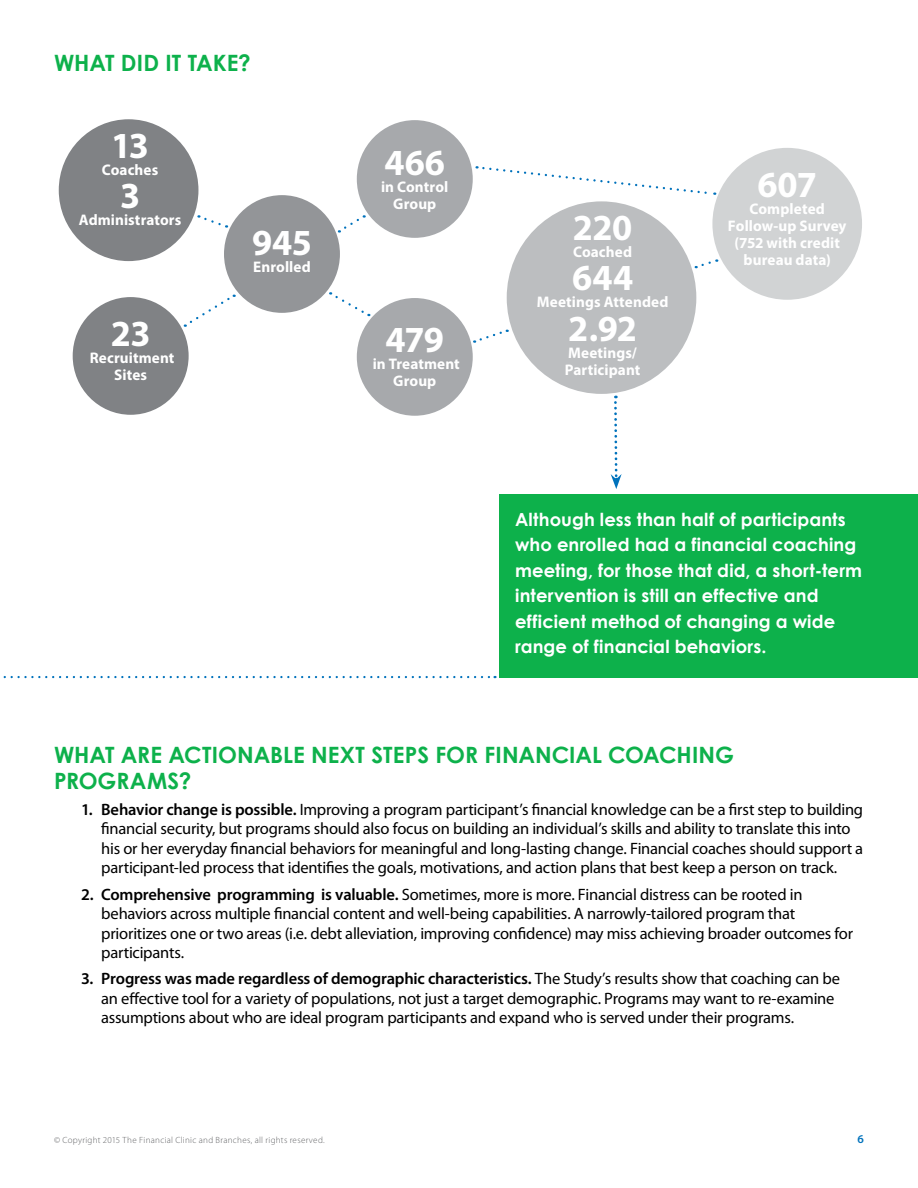
<style>
.page{position:relative;width:918px;height:1188px;background:#fff}
.page>*{position:absolute;margin:0;border:0;box-sizing:border-box;transform-origin:0 0}
.t1{font:700 36.9px "Myriad Pro";letter-spacing:-.015em;color:#fff}
.t2{font:700 22.5px/25.5px "Century Gothic";color:#0db14b}
.t3{font:700 18px/25.5px "Century Gothic";letter-spacing:.005em;color:#fff}
.t4{font:16.5px/19.5px "Myriad Pro";letter-spacing:-.015em;color:#000}
.t5{font:700 15.3px/17px "Myriad Pro";letter-spacing:.005em;color:#fff;text-align:center}
.t6{font:600 12px "Myriad Pro";color:#0072bc}
.t7{font:300 9px "Myriad Pro";letter-spacing:.03em;color:#636466}
.s1{font-weight:600}
</style>
<div class="page">
<svg style="left:3px;top:676px;width:493px;height:2px"></svg>
<div style="left:59px;top:119px;width:139px;height:142px;background:#808285;border-radius:50%"></div>
<div style="left:73px;top:297px;width:116px;height:118px;background:#808285;border-radius:50%"></div>
<div style="left:224px;top:195px;width:116px;height:118px;background:#939598;border-radius:50%"></div>
<div style="left:357px;top:120px;width:116px;height:118px;background:#a7a9ac;border-radius:50%"></div>
<div style="left:357px;top:298px;width:116px;height:118px;background:#a7a9ac;border-radius:50%"></div>
<div style="left:507px;top:201px;width:189px;height:193px;background:#bcbec0;border-radius:50%"></div>
<div style="left:712px;top:148px;width:150px;height:152px;background:#d1d3d4;border-radius:50%"></div>
<svg style="left:198px;top:215px;width:29px;height:13px"></svg>
<svg style="left:339px;top:215px;width:26px;height:18px"></svg>
<svg style="left:477px;top:166px;width:238px;height:29px"></svg>
<svg style="left:330px;top:292px;width:39px;height:24px"></svg>
<svg style="left:474px;top:329px;width:34px;height:14px"></svg>
<svg style="left:185px;top:294px;width:50px;height:33px"></svg>
<svg style="left:696px;top:259px;width:21px;height:9px"></svg>
<svg style="left:611px;top:396px;width:11px;height:93px"></svg>
<div style="left:500px;top:495px;width:418px;height:183px;background:#0db14b"></div>
<h2 class="t2" style="left:54px;top:49px;width:198px">WHAT DID IT TAKE?</h2>
<h1 class="t1" style="left:111px;top:121px;width:39px">13</h1>
<p class="t5" style="left:102px;top:161px;width:58px">Coaches</p>
<h1 class="t1" style="left:120px;top:172px;width:22px">3</h1>
<p class="t5" style="left:79px;top:211px;width:104px">Administrators</p>
<h1 class="t1" style="left:111px;top:310px;width:41px">23</h1>
<p class="t5" style="left:90px;top:349px;width:86px">Recruitment<br>Sites</p>
<h1 class="t1" style="left:252px;top:219px;width:61px">945</h1>
<p class="t5" style="left:253px;top:258px;width:59px">Enrolled</p>
<h1 class="t1" style="left:384px;top:139px;width:62px">466</h1>
<p class="t5" style="left:381px;top:178px;width:69px">in Control<br>Group</p>
<h1 class="t1" style="left:386px;top:315px;width:60px">479</h1>
<p class="t5" style="left:373px;top:355px;width:89px">in Treatment<br>Group</p>
<h1 class="t1" style="left:573px;top:203px;width:61px">220</h1>
<p class="t5" style="left:573px;top:243px;width:60px">Coached</p>
<h1 class="t1" style="left:572px;top:254px;width:63px">644</h1>
<p class="t5" style="left:537px;top:293px;width:133px">Meetings Attended</p>
<h1 class="t1" style="left:568px;top:304px;width:70px">2.92</h1>
<p class="t5" style="left:565px;top:344px;width:77px;text-align:left">Meetings/<br>Participant</p>
<h1 class="t1" style="left:757px;top:161px;width:61px">607</h1>
<p class="t5" style="left:728px;top:200px;width:120px">Completed<br>Follow-up Survey (752 with credit bureau data)</p>
<p class="t3" style="left:515px;top:506px;width:349px">Although less than half of participants who enrolled had a financial coaching meeting, for those that did, a short-term intervention is still an effective and efficient method of changing a wide range of financial behaviors.</p>
<h2 class="t2" style="left:54px;top:742px;width:682px">WHAT ARE ACTIONABLE NEXT STEPS FOR FINANCIAL COACHING<br>PROGRAMS?</h2>
<p class="t4" style="left:101px;top:800px;width:764px;text-indent:-20px"><span class="s1">1. Behavior change is possible.</span> Improving a program participant’s financial knowledge can be a first step to building financial security, but programs should also focus on building an individual’s skills and ability to translate this into his or her everyday financial behaviors for meaningful and long-lasting change. Financial coaches should support a participant-led process that identifies the goals, motivations, and action plans that best keep a person on track.</p>
<p class="t4" style="left:101px;top:885px;width:753px;text-indent:-20px"><span class="s1">2. Comprehensive programming is valuable.</span> Sometimes, more is more. Financial distress can be rooted in behaviors across multiple financial content and well-being capabilities. A narrowly-tailored program that prioritizes one or two areas (i.e. debt alleviation, improving confidence) may miss achieving broader outcomes for participants.</p>
<p class="t4" style="left:101px;top:969px;width:740px;text-indent:-20px"><span class="s1">3. Progress was made regardless of demographic characteristics.</span> The Study’s results show that coaching can be an effective tool for a variety of populations, not just a target demographic. Programs may want to re-examine assumptions about who are ideal program participants and expand who is served under their programs.</p>
<p class="t7" style="left:54px;top:1135px;width:272px">© Copyright 2015 The Financial Clinic and Branches, all rights reserved.</p>
<p class="t6" style="left:858px;top:1132px;width:8px">6</p>
</div>
